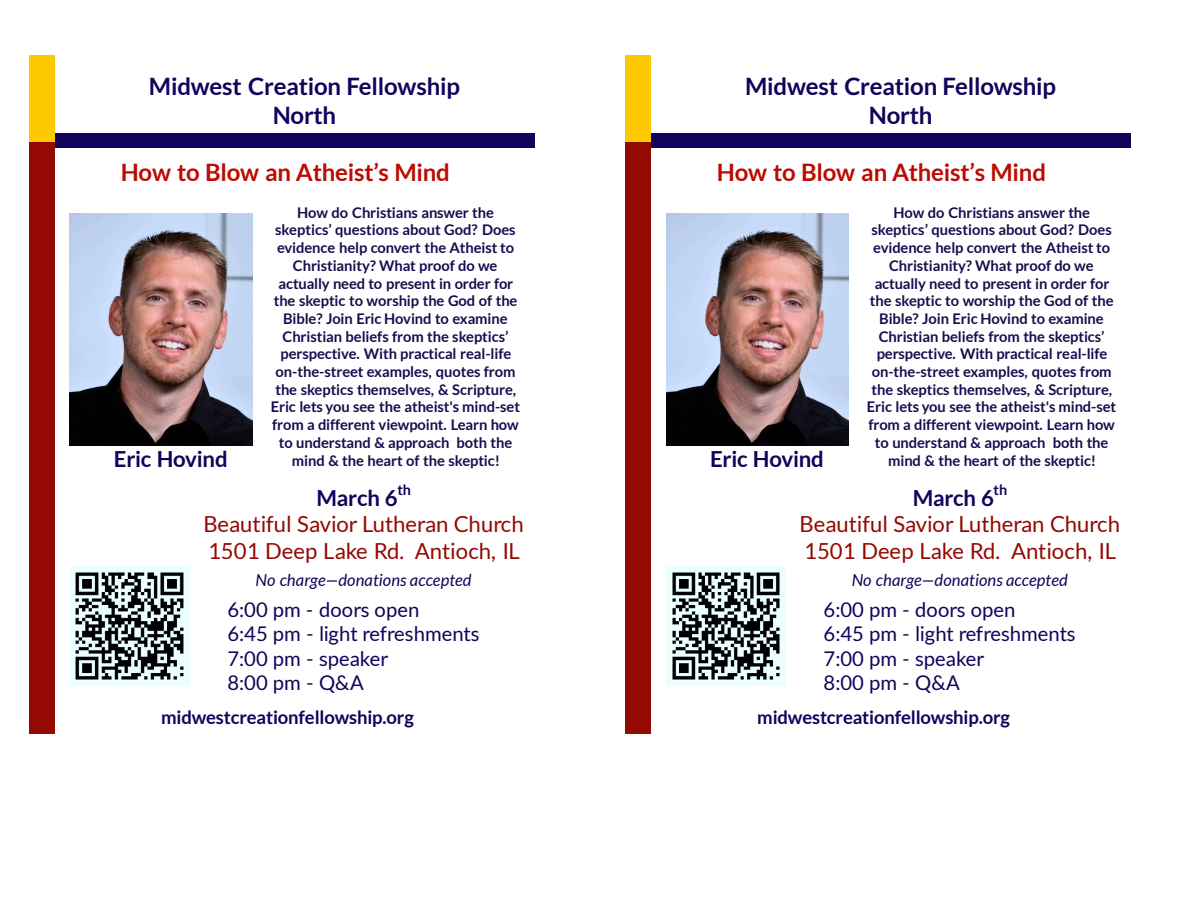
<style>
.page{position:relative;width:1188px;height:918px;background:#fff}
.page>*{position:absolute;margin:0;border:0;box-sizing:border-box;transform-origin:0 0}
.t1{font:700 24px/28.8px "Lato";letter-spacing:-.01em;color:#14025b;text-align:center}
.t2{font:700 24px "Lato";letter-spacing:-.01em;color:#ba0c03}
.t3{font:700 22.2px "Lato";letter-spacing:-.01em;color:#14025b}
.t4{font:22.05px/26.5px "Lato";color:#940902}
.t5{font:700 22.05px "Lato";letter-spacing:-.01em;color:#14025b}
.t6{font:20.25px/24.3px "Lato";letter-spacing:.005em;color:#14025b}
.t7{font:700 18.45px "Lato";letter-spacing:-.01em;color:#14025b}
.t8{font:italic 16.65px "Lato";letter-spacing:.005em;color:#14025b}
.t9{font:700 14.7px/17.7px "Lato";letter-spacing:-.005em;color:#190c4f;text-align:center}
.t10{font:700 14.4px "Lato";color:#14025b}
</style>
<div class="page">
<div style="left:29px;top:55px;width:25px;height:87px;background:#ffc901"></div>
<div style="left:29px;top:142px;width:25px;height:591px;background:#940902"></div>
<div style="left:55px;top:133px;width:480px;height:15px;background:#14025b"></div>
<img style="left:70px;top:214px;width:182px;height:231px">
<img style="left:70px;top:566px;width:119px;height:120px">
<div style="left:625px;top:55px;width:25px;height:87px;background:#ffc901"></div>
<div style="left:625px;top:142px;width:25px;height:591px;background:#940902"></div>
<div style="left:651px;top:133px;width:480px;height:15px;background:#14025b"></div>
<img style="left:666px;top:214px;width:182px;height:231px">
<img style="left:666px;top:566px;width:120px;height:120px">
<h1 class="t1" style="left:149px;top:73px;width:313px">Midwest Creation Fellowship<br>North</h1>
<h1 class="t2" style="left:121px;top:162px;width:331px">How to Blow an Atheist’s Mind</h1>
<h2 class="t3" style="left:114px;top:449px;width:115px">Eric Hovind</h2>
<p class="t9" style="left:271px;top:204px;width:251px">How do Christians answer the skeptics’ questions about God? Does evidence help convert the Atheist to Christianity? What proof do we actually need to present in order for the skeptic to worship the God of the Bible? Join Eric Hovind to examine Christian beliefs from the skeptics’ perspective. With practical real-life on-the-street examples, quotes from the skeptics themselves, &amp; Scripture, Eric lets you see the atheist's mind-set from a different viewpoint. Learn how to understand &amp; approach both the mind &amp; the heart of the skeptic!</p>
<h3 class="t5" style="left:317px;top:488px;width:83px">March 6</h3>
<p class="t10" style="left:397px;top:484px;width:15px">th</p>
<h3 class="t4" style="left:203px;top:512px;width:322px">Beautiful Savior Lutheran Church<br>1501 Deep Lake Rd. Antioch, IL</h3>
<p class="t8" style="left:256px;top:572px;width:218px">No charge—donations accepted</p>
<h3 class="t6" style="left:227px;top:599px;width:254px">6:00 pm - doors open<br>6:45 pm - light refreshments<br>7:00 pm - speaker<br>8:00 pm - Q&amp;A</h3>
<p class="t7" style="left:161px;top:709px;width:254px">midwestcreationfellowship.org</p>
<h1 class="t1" style="left:745px;top:73px;width:313px">Midwest Creation Fellowship<br>North</h1>
<h1 class="t2" style="left:717px;top:162px;width:331px">How to Blow an Atheist’s Mind</h1>
<h2 class="t3" style="left:710px;top:449px;width:115px">Eric Hovind</h2>
<p class="t9" style="left:867px;top:204px;width:251px">How do Christians answer the skeptics’ questions about God? Does evidence help convert the Atheist to Christianity? What proof do we actually need to present in order for the skeptic to worship the God of the Bible? Join Eric Hovind to examine Christian beliefs from the skeptics’ perspective. With practical real-life on-the-street examples, quotes from the skeptics themselves, &amp; Scripture, Eric lets you see the atheist's mind-set from a different viewpoint. Learn how to understand &amp; approach both the mind &amp; the heart of the skeptic!</p>
<h3 class="t5" style="left:913px;top:488px;width:83px">March 6</h3>
<p class="t10" style="left:994px;top:484px;width:15px">th</p>
<h3 class="t4" style="left:800px;top:512px;width:322px">Beautiful Savior Lutheran Church<br>1501 Deep Lake Rd. Antioch, IL</h3>
<p class="t8" style="left:852px;top:572px;width:218px">No charge—donations accepted</p>
<h3 class="t6" style="left:824px;top:599px;width:254px">6:00 pm - doors open<br>6:45 pm - light refreshments<br>7:00 pm - speaker<br>8:00 pm - Q&amp;A</h3>
<p class="t7" style="left:757px;top:709px;width:254px">midwestcreationfellowship.org</p>
</div>
